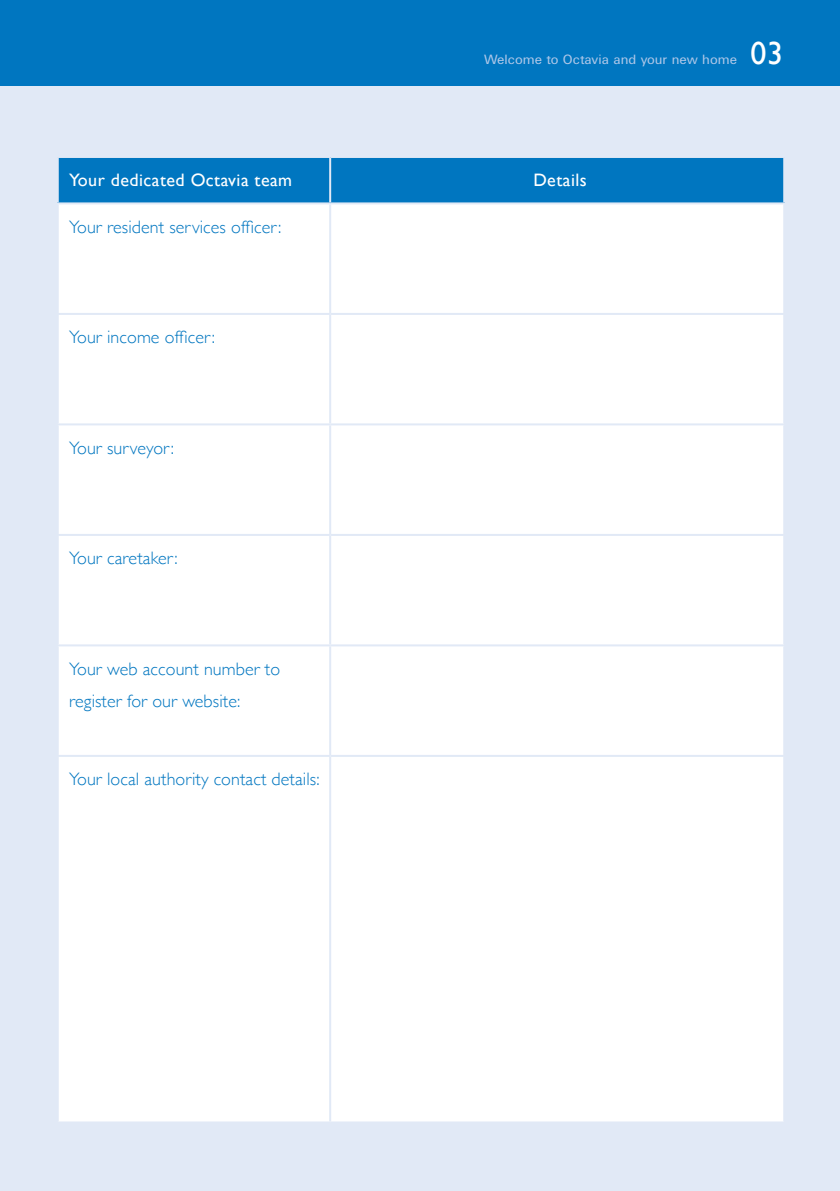
<style>
.page{position:relative;width:840px;height:1191px;background:#fff}
.page>*{position:absolute;margin:0;border:0;box-sizing:border-box;transform-origin:0 0}
.t1{font:32px "Gill Sans";color:#fff}
.t2{font:300 18px/32px "Gill Sans";letter-spacing:.005em;color:#0076c0}
.t3{font:18px "Gill Sans";letter-spacing:.025em;color:#fff}
.t4{font:14px "Univers DTC";letter-spacing:.005em;color:#aec7e8}
</style>
<div class="page">
<div style="left:0;top:0;width:839px;height:1191px;background:#e1e9f6"></div>
<div style="left:58px;top:157px;width:272px;height:46px;background:#0076c0"></div>
<div style="left:330px;top:157px;width:453px;height:46px;background:#0076c0"></div>
<div style="left:59px;top:204px;width:723px;height:917px;background:#fff"></div>
<hr style="left:57px;top:158px;width:2px;height:44px;background:#e1e9f6">
<hr style="left:57px;top:156px;width:273px;height:2px;background:#e1e9f6">
<hr style="left:329px;top:158px;width:2px;height:44px;background:#e1e9f6">
<hr style="left:329px;top:204px;width:2px;height:109px;background:#e1e9f6">
<hr style="left:329px;top:315px;width:2px;height:108px;background:#e1e9f6">
<hr style="left:329px;top:425px;width:2px;height:109px;background:#e1e9f6">
<hr style="left:329px;top:536px;width:2px;height:108px;background:#e1e9f6">
<hr style="left:329px;top:646px;width:2px;height:109px;background:#e1e9f6">
<hr style="left:329px;top:757px;width:2px;height:364px;background:#e1e9f6">
<hr style="left:330px;top:156px;width:454px;height:2px;background:#e1e9f6">
<hr style="left:782px;top:158px;width:2px;height:44px;background:#e1e9f6">
<hr style="left:57px;top:202px;width:273px;height:2px;background:#e1e9f6">
<hr style="left:57px;top:313px;width:273px;height:2px;background:#e1e9f6">
<hr style="left:57px;top:423px;width:273px;height:2px;background:#e1e9f6">
<hr style="left:57px;top:534px;width:273px;height:2px;background:#e1e9f6">
<hr style="left:57px;top:644px;width:273px;height:2px;background:#e1e9f6">
<hr style="left:57px;top:755px;width:273px;height:2px;background:#e1e9f6">
<hr style="left:330px;top:202px;width:454px;height:2px;background:#e1e9f6">
<hr style="left:330px;top:313px;width:454px;height:2px;background:#e1e9f6">
<hr style="left:330px;top:423px;width:454px;height:2px;background:#e1e9f6">
<hr style="left:330px;top:534px;width:454px;height:2px;background:#e1e9f6">
<hr style="left:330px;top:644px;width:454px;height:2px;background:#e1e9f6">
<hr style="left:330px;top:755px;width:454px;height:2px;background:#e1e9f6">
<div style="left:0;top:0;width:839px;height:85px;background:#0076c0"></div>
<p class="t4" style="left:484px;top:52px;width:254px">Welcome to Octavia and your new home</p>
<h1 class="t1" style="left:750px;top:35px;width:34px">03</h1>
<p class="t3" style="left:69px;top:170px;width:224px">Your dedicated Octavia team</p>
<p class="t3" style="left:533px;top:170px;width:55px">Details</p>
<p class="t2" style="left:69px;top:210px;width:213px">Your resident services officer:</p>
<p class="t2" style="left:69px;top:321px;width:147px">Your income officer:</p>
<p class="t2" style="left:69px;top:431px;width:106px">Your surveyor:</p>
<p class="t2" style="left:69px;top:541px;width:110px">Your caretaker:</p>
<p class="t2" style="left:69px;top:652px;width:212px">Your web account number to register for our website:</p>
<p class="t2" style="left:69px;top:762px;width:252px">Your local authority contact details:</p>
</div>
